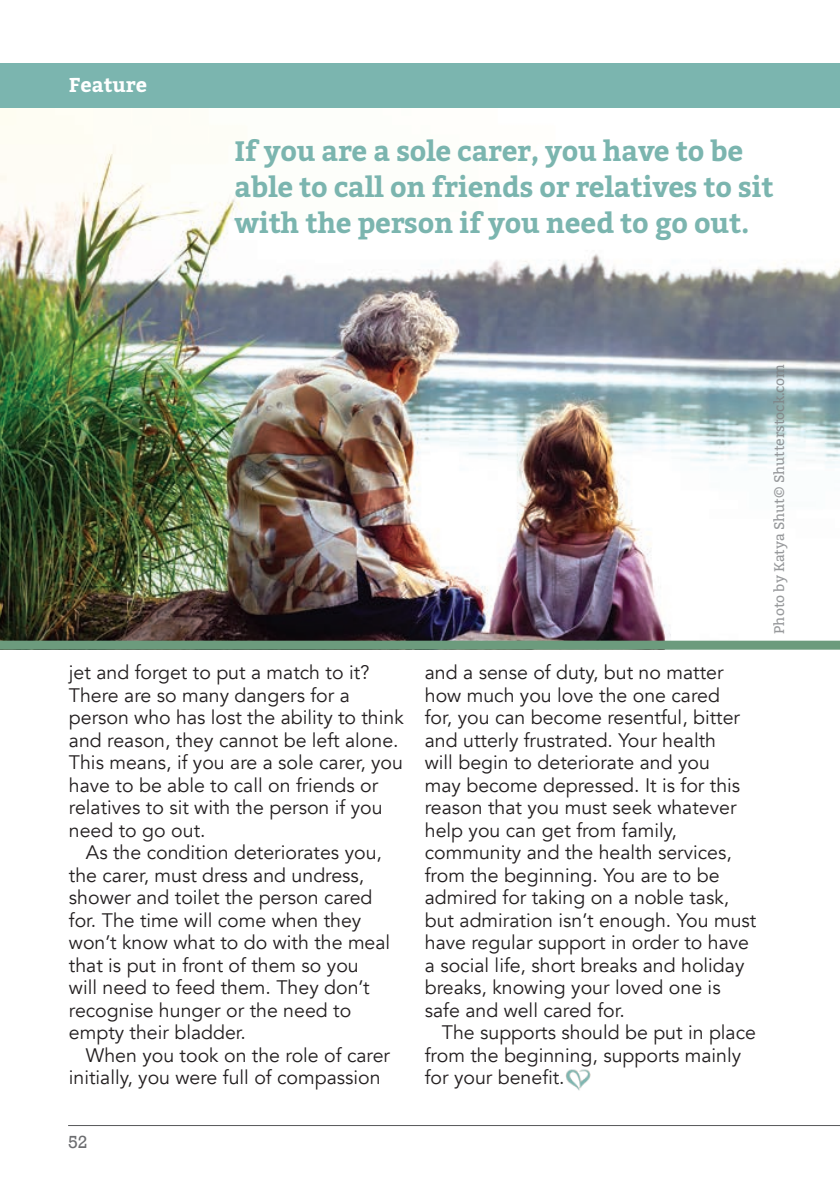
<style>
.page{position:relative;width:840px;height:1191px;background:#fff}
.page>*{position:absolute;margin:0;border:0;box-sizing:border-box;transform-origin:0 0}
.t1{font:700 28px/36px "Bitter";letter-spacing:-.01em;color:#7bb5af}
.t2{font:700 20px "Bitter";color:#fff}
.t3{font:19.6px/22.4px "Avenir";color:#231f20}
.t4{font:18px "Rockwell";color:#6c6d70}
.t5{font:14px "Bitter";color:#7e8083}
</style>
<div class="page">
<hr style="left:68px;top:1125px;width:771px;height:1px;background:#57585a">
<div style="left:0;top:63px;width:839px;height:46px;background:#7bb5af"></div>
<img style="left:565px;top:1069px;width:25px;height:22px">
<img style="left:0;top:109px;width:839px;height:531px">
<div style="left:0;top:640px;width:839px;height:9px;background:#6c9b7d"></div>
<p class="t2" style="left:69px;top:71px;width:80px">Feature</p>
<p class="t1" style="left:234px;top:133px;width:540px">If you are a sole carer, you have to be able to call on friends or relatives to sit with the person if you need to go out.</p>
<p class="t5" style="left:769px;top:634px;width:271px;rotate:-90deg">Photo by Katya Shut© Shutterstock.com</p>
<p class="t3" style="left:69px;top:661px;width:336px">jet and forget to put a match to it?<br>There are so many dangers for a person who has lost the ability to think and reason, they cannot be left alone.<br>This means, if you are a sole carer, you have to be able to call on friends or relatives to sit with the person if you need to go out.</p>
<p class="t3" style="left:69px;top:841px;width:323px;text-indent:17px">As the condition deteriorates you, the carer, must dress and undress, shower and toilet the person cared for. The time will come when they won’t know what to do with the meal that is put in front of them so you will need to feed them. They don’t recognise hunger or the need to empty their bladder.</p>
<p class="t3" style="left:69px;top:1044px;width:322px;text-indent:17px">When you took on the role of carer initially, you were full of compassion</p>
<p class="t4" style="left:68px;top:1131px;width:21px">52</p>
<p class="t3" style="left:424px;top:661px;width:333px">and a sense of duty, but no matter how much you love the one cared<br>for, you can become resentful, bitter and utterly frustrated. Your health<br>will begin to deteriorate and you<br>may become depressed. It is for this reason that you must seek whatever help you can get from family, community and the health services, from the beginning. You are to be admired for taking on a noble task, but admiration isn’t enough. You must have regular support in order to have a social life, short breaks and holiday breaks, knowing your loved one is safe and well cared for.</p>
<p class="t3" style="left:424px;top:1021px;width:332px;text-indent:17px">The supports should be put in place from the beginning, supports mainly for your benefit.</p>
</div>
